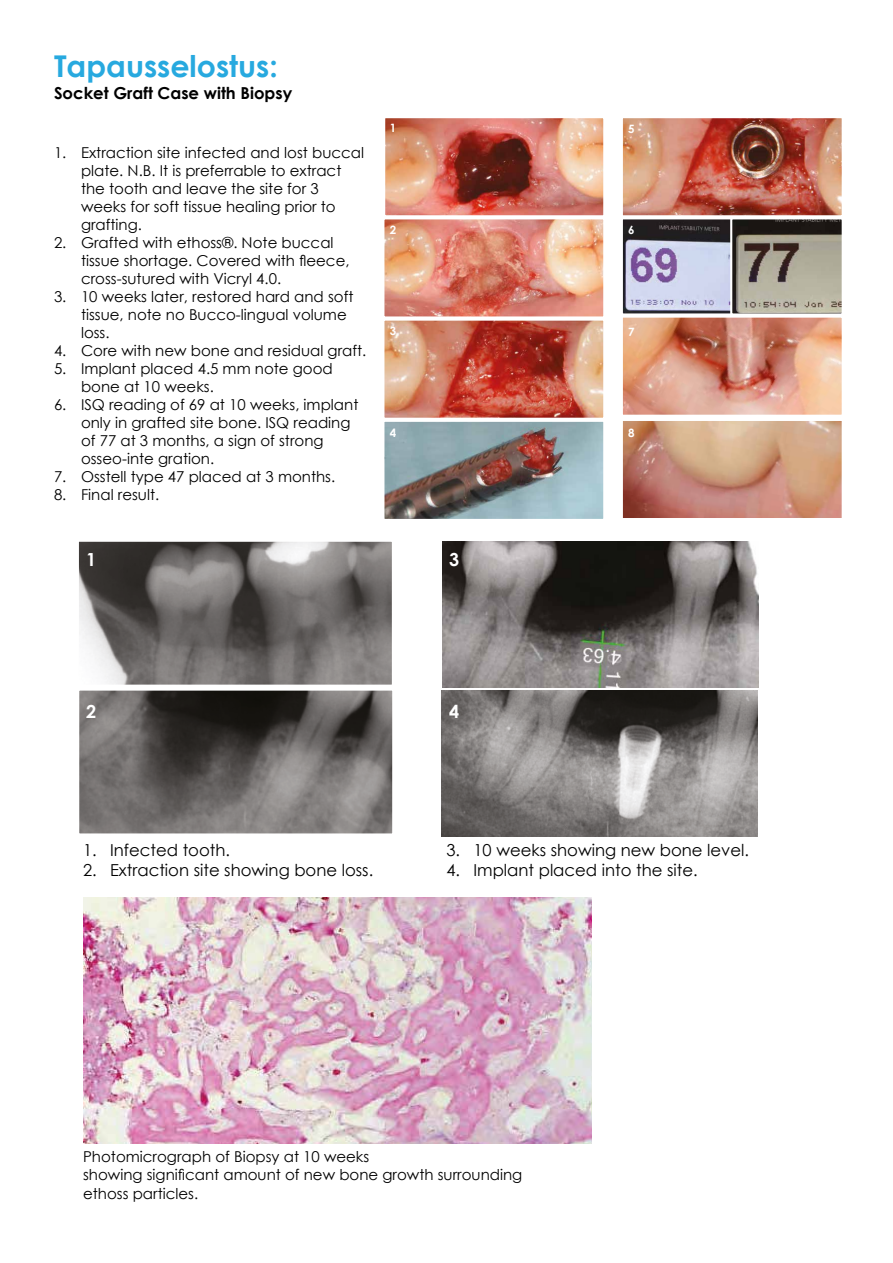
<style>
.page{position:relative;width:893px;height:1263px;background:#fff}
.page>*{position:absolute;margin:0;border:0;box-sizing:border-box;transform-origin:0 0}
.t1{font:700 30px "Century Gothic";color:#27a9df}
.t2{font:700 18px "Century Gothic";color:#fff}
.t3{font:16.5px "Century Gothic";color:#000}
.t4{font:700 16.5px "Century Gothic";color:#000}
.t5{font:15px/18px "Century Gothic";color:#000}
.t6{font:700 11.55px "Century Gothic";color:#fff}
</style>
<div class="page">
<img style="left:386px;top:119px;width:216px;height:95px">
<div style="left:383px;top:116px;width:222px;height:101px;border:2px solid #fff"></div>
<img style="left:385px;top:220px;width:217px;height:96px">
<div style="left:382px;top:217px;width:223px;height:102px;border:2px solid #fff"></div>
<img style="left:385px;top:322px;width:217px;height:95px">
<div style="left:382px;top:319px;width:223px;height:101px;border:2px solid #fff"></div>
<img style="left:385px;top:423px;width:217px;height:95px">
<div style="left:382px;top:420px;width:223px;height:101px;border:2px solid #fff"></div>
<img style="left:624px;top:319px;width:217px;height:95px">
<div style="left:621px;top:316px;width:223px;height:101px;border:2px solid #fff"></div>
<img style="left:624px;top:220px;width:106px;height:93px">
<div style="left:621px;top:217px;width:113px;height:99px;border:2px solid #fff"></div>
<svg style="left:733px;top:220px;width:108px;height:93px;background:#8a8477"></svg>
<div style="left:730px;top:217px;width:114px;height:99px;border:2px solid #fff"></div>
<img style="left:624px;top:422px;width:217px;height:95px">
<div style="left:621px;top:419px;width:223px;height:101px;border:2px solid #fff"></div>
<img style="left:624px;top:119px;width:217px;height:95px">
<div style="left:621px;top:116px;width:223px;height:101px;border:2px solid #fff"></div>
<img style="left:83px;top:897px;width:509px;height:246px">
<img style="left:443px;top:542px;width:315px;height:146px">
<img style="left:80px;top:543px;width:311px;height:141px">
<div style="left:76px;top:539px;width:319px;height:149px;border:3px solid #fff"></div>
<img style="left:441px;top:691px;width:316px;height:145px">
<img style="left:80px;top:692px;width:311px;height:140px">
<div style="left:76px;top:688px;width:319px;height:148px;border:3px solid #fff"></div>
<h1 class="t1" style="left:54px;top:43px;width:225px">Tapausselostus:</h1>
<p class="t4" style="left:54px;top:81px;width:240px">Socket Graft Case with Biopsy</p>
<p class="t5" style="left:81px;top:143px;width:285px;text-indent:-27px">1. Extraction site infected and lost buccal plate. N.B. It is preferrable to extract the tooth and leave the site for 3 weeks for soft tissue healing prior to grafting.</p>
<p class="t5" style="left:81px;top:233px;width:270px;text-indent:-27px">2. Grafted with ethoss®. Note buccal tissue shortage. Covered with fleece, cross-sutured with Vicryl 4.0.</p>
<p class="t5" style="left:81px;top:287px;width:274px;text-indent:-27px">3. 10 weeks later, restored hard and soft tissue, note no Bucco-lingual volume loss.</p>
<p class="t5" style="left:54px;top:341px;width:314px">4. Core with new bone and residual graft.</p>
<p class="t5" style="left:81px;top:359px;width:253px;text-indent:-27px">5. Implant placed 4.5 mm note good bone at 10 weeks.</p>
<p class="t5" style="left:81px;top:395px;width:279px;text-indent:-27px">6. ISQ reading of 69 at 10 weeks, implant only in grafted site bone. ISQ reading of 77 at 3 months, a sign of strong osseo-inte gration.</p>
<p class="t5" style="left:54px;top:467px;width:283px">7. Osstell type 47 placed at 3 months.</p>
<p class="t5" style="left:54px;top:485px;width:107px">8. Final result.</p>
<p class="t2" style="left:86px;top:545px;width:12px">1</p>
<p class="t6" style="left:390px;top:119px;width:8px">1</p>
<p class="t6" style="left:390px;top:221px;width:8px">2</p>
<p class="t6" style="left:390px;top:322px;width:8px">3</p>
<p class="t6" style="left:390px;top:424px;width:8px">4</p>
<p class="t2" style="left:449px;top:545px;width:12px">3</p>
<p class="t6" style="left:628px;top:120px;width:8px">5</p>
<p class="t6" style="left:628px;top:221px;width:8px">6</p>
<p class="t6" style="left:628px;top:323px;width:8px">7</p>
<p class="t6" style="left:628px;top:424px;width:8px">8</p>
<p class="t2" style="left:86px;top:698px;width:12px">2</p>
<p class="t3" style="left:83px;top:838px;width:148px">1. Infected tooth.</p>
<p class="t3" style="left:83px;top:858px;width:292px">2. Extraction site showing bone loss.</p>
<p class="t2" style="left:449px;top:698px;width:12px">4</p>
<p class="t3" style="left:446px;top:838px;width:304px">3. 10 weeks showing new bone level.</p>
<p class="t3" style="left:446px;top:858px;width:253px">4. Implant placed into the site.</p>
<p class="t5" style="left:83px;top:1148px;width:441px">Photomicrograph of Biopsy at 10 weeks<br>showing significant amount of new bone growth surrounding ethoss particles.</p>
</div>
